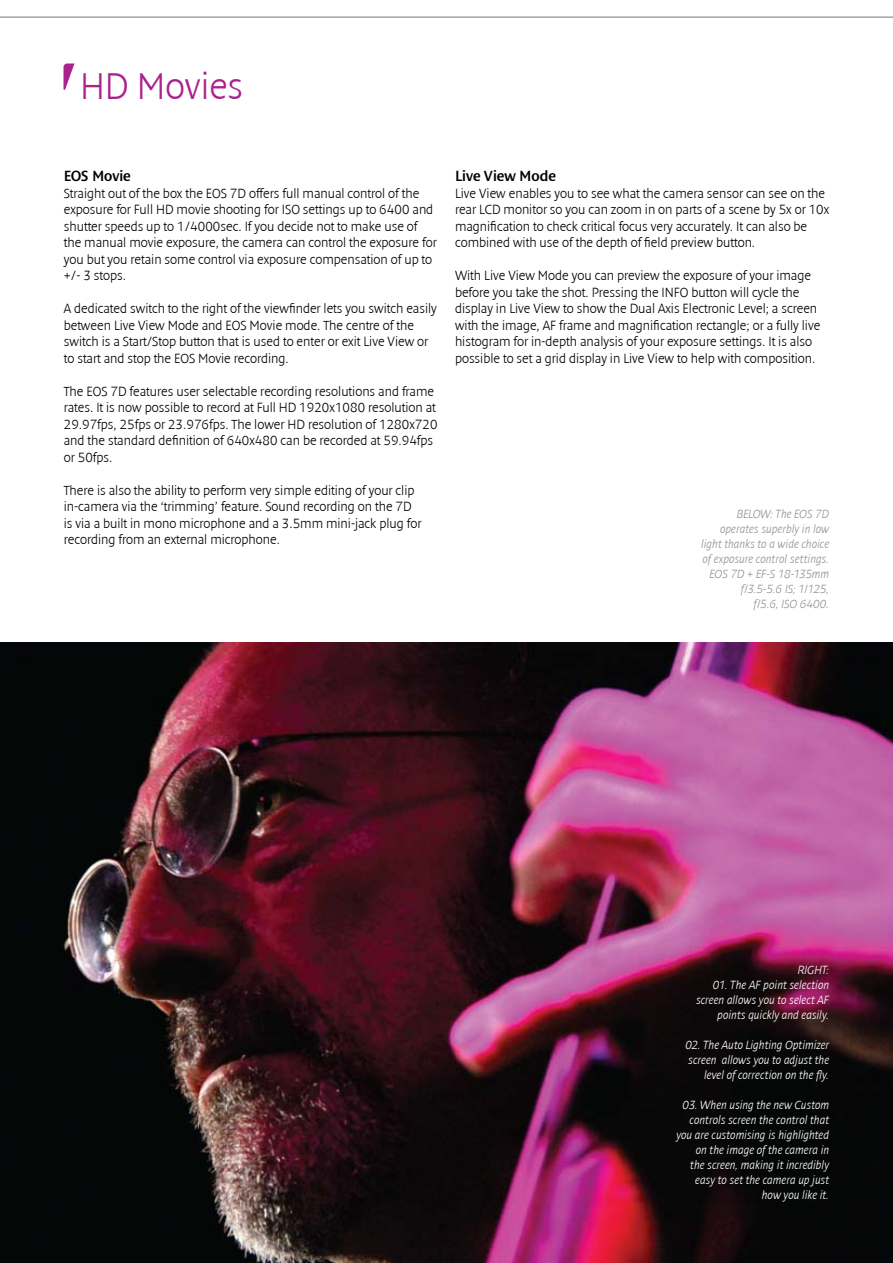
<style>
.page{position:relative;width:893px;height:1263px;background:#fff}
.page>*{position:absolute;margin:0;border:0;box-sizing:border-box;transform-origin:0 0}
.t1{font:300 37.5px "Denda New";color:#ab218e}
.t2{font:15px "Denda New";color:#000}
.t3{font:300 13.5px/16.5px "Denda New";color:#000}
.t4{font:italic 300 12px/15px "Denda New";color:#fff;text-align:right}
.t5{font:italic 300 12px/15px "Denda New";color:#939598;text-align:right}
</style>
<div class="page">
<img style="left:0;top:642px;width:893px;height:621px">
<svg style="left:0;top:17px;width:893px;height:73px"></svg>
<svg style="left:64px;top:64px;width:10px;height:26px"></svg>
<h1 class="t1" style="left:80px;top:67px;width:165px">HD Movies</h1>
<p class="t2" style="left:64px;top:167px;width:69px">EOS Movie</p>
<p class="t3" style="left:64px;top:185px;width:374px">Straight out of the box the EOS 7D offers full manual control of the exposure for Full HD movie shooting for ISO settings up to 6400 and shutter speeds up to 1/4000sec. If you decide not to make use of the manual movie exposure, the camera can control the exposure for you but you retain some control via exposure compensation of up to +/- 3 stops.</p>
<p class="t3" style="left:64px;top:300px;width:375px">A dedicated switch to the right of the viewfinder lets you switch easily between Live View Mode and EOS Movie mode. The centre of the switch is a Start/Stop button that is used to enter or exit Live View or to start and stop the EOS Movie recording.</p>
<p class="t3" style="left:64px;top:383px;width:375px">The EOS 7D features user selectable recording resolutions and frame rates. It is now possible to record at Full HD 1920x1080 resolution at 29.97fps, 25fps or 23.976fps. The lower HD resolution of 1280x720 and the standard definition of 640x480 can be recorded at 59.94fps or 50fps.</p>
<p class="t3" style="left:64px;top:482px;width:359px">There is also the ability to perform very simple editing of your clip in-camera via the ‘trimming’ feature. Sound recording on the 7D is via a built in mono microphone and a 3.5mm mini-jack plug for recording from an external microphone.</p>
<p class="t2" style="left:455px;top:167px;width:103px">Live View Mode</p>
<p class="t3" style="left:455px;top:185px;width:376px">Live View enables you to see what the camera sensor can see on the rear LCD monitor so you can zoom in on parts of a scene by 5x or 10x magnification to check critical focus very accurately. It can also be combined with use of the depth of field preview button.</p>
<p class="t3" style="left:455px;top:267px;width:367px">With Live View Mode you can preview the exposure of your image before you take the shot. Pressing the INFO button will cycle the display in Live View to show the Dual Axis Electronic Level; a screen with the image, AF frame and magnification rectangle; or a fully live histogram for in-depth analysis of your exposure settings. It is also possible to set a grid display in Live View to help with composition.</p>
<p class="t5" style="left:701px;top:507px;width:129px">BELOW: The EOS 7D operates superbly in low light thanks to a wide choice of exposure control settings.<br>EOS 7D + EF-S 18-135mm f/3.5-5.6 IS; 1/125,<br>f/5.6, ISO 6400.</p>
<p class="t4" style="left:798px;top:963px;width:33px">RIGHT:</p>
<p class="t4" style="left:696px;top:978px;width:135px">01. The AF point selection screen allows you to select AF points quickly and easily.</p>
<p class="t4" style="left:685px;top:1038px;width:145px">02. The Auto Lighting Optimizer screen allows you to adjust the level of correction on the fly.</p>
<p class="t4" style="left:676px;top:1098px;width:154px">03. When using the new Custom controls screen the control that you are customising is highlighted on the image of the camera in<br>the screen, making it incredibly easy to set the camera up just how you like it.</p>
</div>
